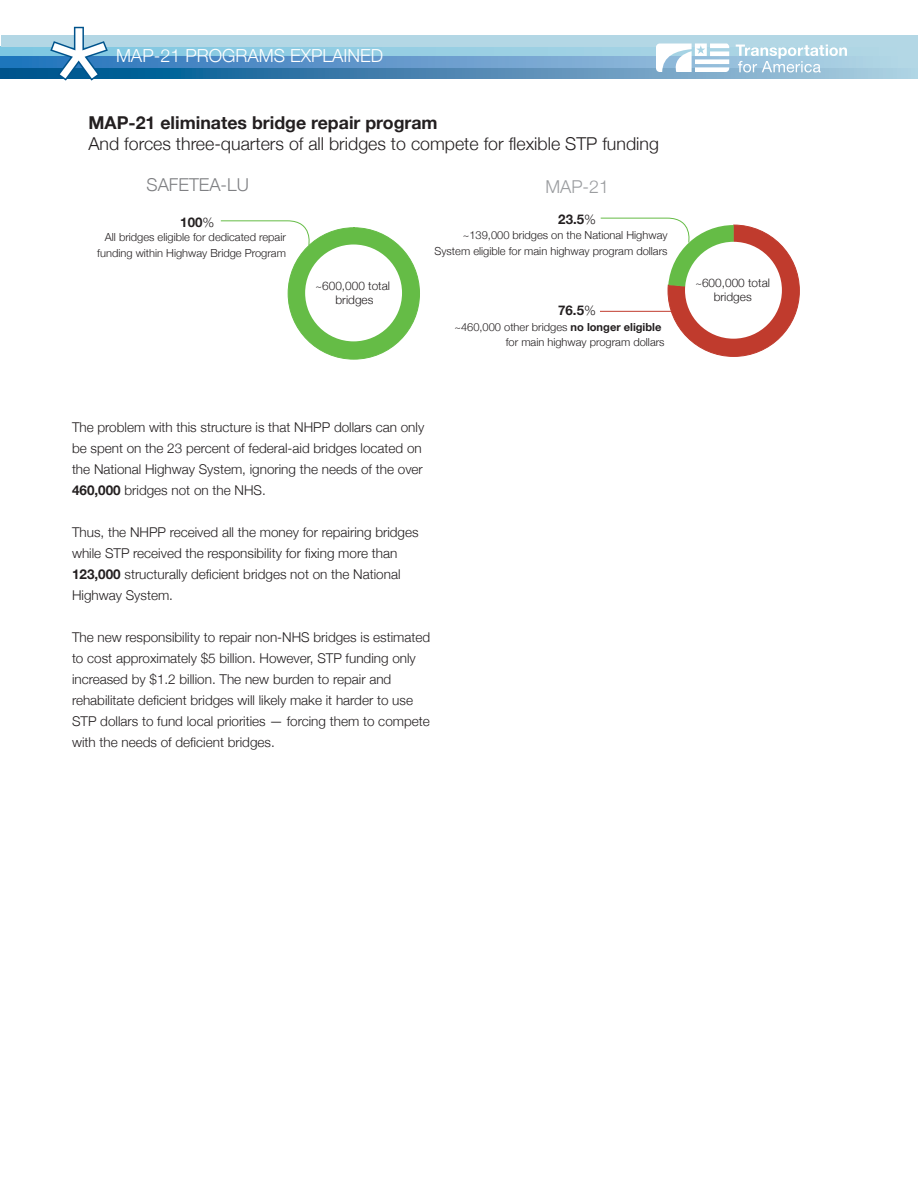
<style>
.page{position:relative;width:918px;height:1188px;background:#fff}
.page>*{position:absolute;margin:0;border:0;box-sizing:border-box;transform-origin:0 0}
.t1{font:300 180px "Helvetica Neue";color:#fff}
.t2{font:300 18px "Helvetica Neue";color:#fff}
.t3{font:300 17.7px "Helvetica Neue";color:#231f20}
.t4{font:700 17.7px "Helvetica Neue";color:#231f20}
.t5{font:300 17.7px "Helvetica Neue";color:#7f8083}
.t6{font:300 17.7px "Helvetica Neue";color:#9b9da0}
.t7{font:300 13.5px/21px "Helvetica Neue";color:#231f20}
.t8{font:700 13.35px "Helvetica Neue";color:#231f20}
.t9{font:300 11.85px/14.2px "Helvetica Neue";color:#231f20;text-align:center}
.t10{font:300 11.1px/15.6px "Helvetica Neue";color:#231f20;text-align:right}
.s1{font-weight:300}
.s2{font-size:11.1px}
.s3{font-weight:700}
</style>
<div class="page">
<svg style="left:0;top:46px;width:918px;height:11px;background:#94cae1"></svg>
<svg style="left:1px;top:67px;width:917px;height:12px;background:#518cb6"></svg>
<svg style="left:1px;top:57px;width:917px;height:10px;background:#669ccd"></svg>
<div style="left:1px;top:36px;width:917px;height:10px;background:#b3d7e5"></div>
<svg style="left:48px;top:26px;width:62px;height:55px"></svg>
<svg style="left:656px;top:44px;width:73px;height:28px"></svg>
<svg style="left:736px;top:45px;width:111px;height:27px"></svg>
<svg style="left:600px;top:217px;width:200px;height:140px"></svg>
<div style="left:685px;top:242px;width:97px;height:97px;background:#fff;border-radius:50%"></div>
<hr style="left:600px;top:311px;width:74px;height:1px;background:#c03b2d">
<div style="left:288px;top:228px;width:132px;height:131px;background:#65bc46;border-radius:66px"></div>
<svg style="left:220px;top:220px;width:93px;height:26px"></svg>
<div style="left:305px;top:245px;width:97px;height:96px;background:#fff;border-radius:50%"></div>
<h1 class="t1" style="left:47px;top:-17px;width:65px">*</h1>
<h2 class="t2" style="left:116px;top:44px;width:269px">MAP-21 PROGRAMS EXPLAINED</h2>
<h3 class="t4" style="left:88px;top:112px;width:351px">MAP-21 eliminates bridge repair program</h3>
<h3 class="t3" style="left:88px;top:133px;width:572px">And forces three-quarters of all bridges to compete for flexible STP funding</h3>
<h3 class="t5" style="left:147px;top:174px;width:104px">SAFETEA-LU</h3>
<h3 class="t6" style="left:545px;top:176px;width:65px">MAP-21</h3>
<p class="t8" style="left:180px;top:214px;width:36px">100<span class="s1">%</span></p>
<p class="t10" style="left:97px;top:229px;width:190px">All bridges eligible for dedicated repair funding within Highway Bridge Program</p>
<p class="t9" style="left:316px;top:278px;width:76px"><span class="s2">~</span>600,000 total bridges</p>
<p class="t8" style="left:558px;top:211px;width:39px">23.5<span class="s1">%</span></p>
<p class="t10" style="left:435px;top:227px;width:235px">~139,000 bridges on the National Highway<br>System eligible for main highway program dollars</p>
<p class="t8" style="left:558px;top:302px;width:39px">76.5<span class="s1">%</span></p>
<p class="t10" style="left:454px;top:319px;width:212px">~460,000 other bridges <span class="s3">no longer eligible </span>for main highway program dollars</p>
<p class="t9" style="left:695px;top:276px;width:76px"><span class="s2">~</span>600,000 total bridges</p>
<p class="t7" style="left:72px;top:416px;width:354px">The problem with this structure is that NHPP dollars can only be spent on the 23 percent of federal-aid bridges located on the National Highway System, ignoring the needs of the over <span class="s3">460,000</span> bridges not on the NHS.</p>
<p class="t7" style="left:72px;top:521px;width:348px">Thus, the NHPP received all the money for repairing bridges while STP received the responsibility for fixing more than <span class="s3">123,000</span> structurally deficient bridges not on the National Highway System.</p>
<p class="t7" style="left:72px;top:626px;width:360px">The new responsibility to repair non-NHS bridges is estimated to cost approximately $5 billion. However, STP funding only increased by $1.2 billion. The new burden to repair and rehabilitate deficient bridges will likely make it harder to use STP dollars to fund local priorities — forcing them to compete with the needs of deficient bridges.</p>
</div>
